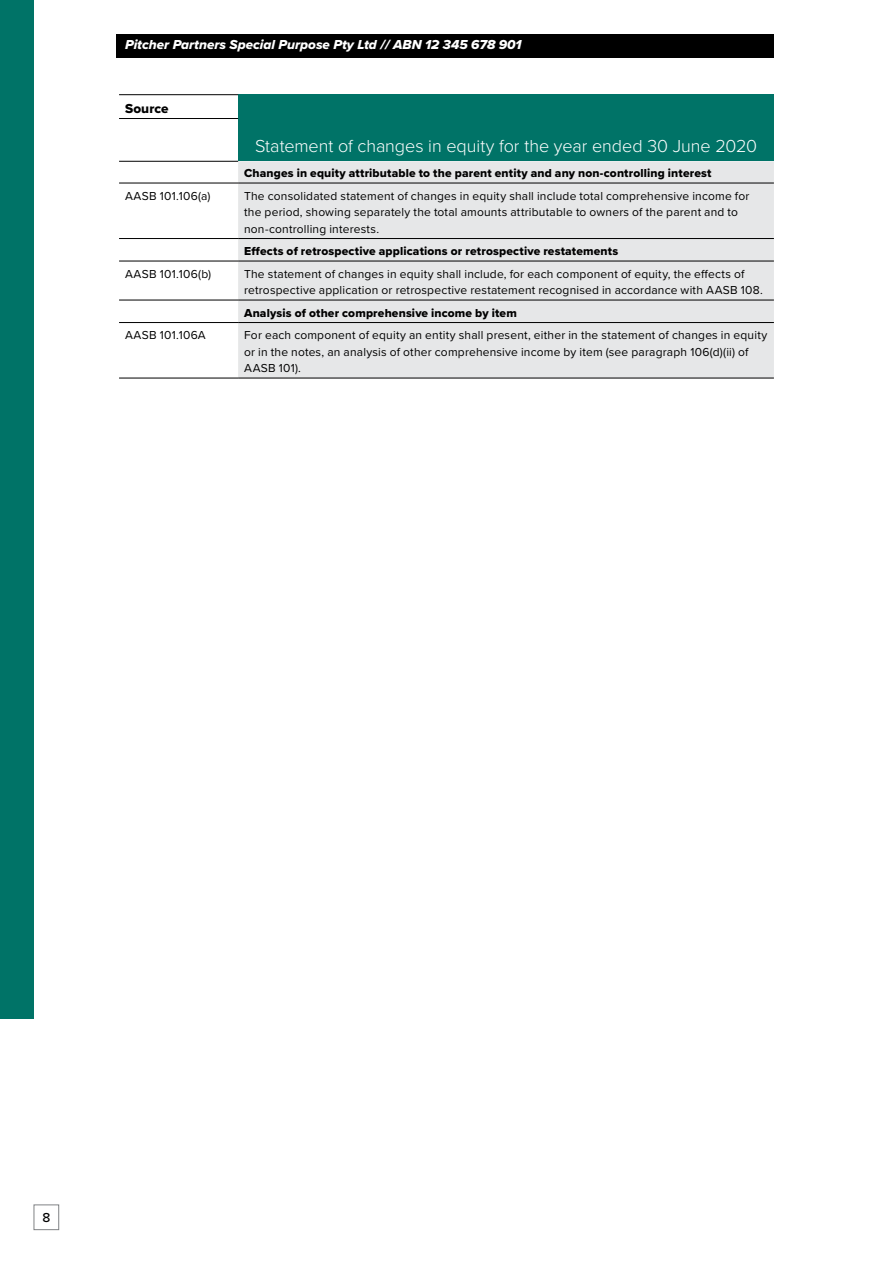
<style>
.page{position:relative;width:893px;height:1263px;background:#fff}
.page>*{position:absolute;margin:0;border:0;box-sizing:border-box;transform-origin:0 0}
.t1{font:300 18px "Proxima Nova";letter-spacing:-.005em;color:#fff}
.t2{font:13.5px "Proxima Nova Extrabld It";color:#fff}
.t3{font:13.5px "Proxima Nova Extrabld";letter-spacing:.01em;color:#000}
.t4{font:500 13.5px "Proxima Nova";color:#000}
.t5{font:12px/16.5px "Proxima Nova";letter-spacing:.015em;color:#000}
.t6{font:12px "Proxima Nova Extrabld";letter-spacing:.015em;color:#000}
</style>
<div class="page">
<div style="left:117px;top:34px;width:657px;height:23px;background:#000"></div>
<svg style="left:119px;top:95px;width:119px;height:283px"></svg>
<div style="left:238px;top:95px;width:536px;height:66px;background:#007367"></div>
<div style="left:238px;top:161px;width:536px;height:217px;background:#e6e7e8"></div>
<hr style="left:119px;top:94px;width:119px;height:1px;background:#000">
<hr style="left:119px;top:118px;width:119px;height:1px;background:#000">
<hr style="left:119px;top:161px;width:119px;height:1px;background:#000">
<hr style="left:119px;top:183px;width:119px;height:1px;background:#000">
<hr style="left:238px;top:183px;width:536px;height:1px;background:#000">
<hr style="left:119px;top:238px;width:119px;height:1px;background:#000">
<hr style="left:238px;top:238px;width:536px;height:1px;background:#000">
<hr style="left:119px;top:261px;width:119px;height:1px;background:#000">
<hr style="left:238px;top:261px;width:536px;height:1px;background:#000">
<hr style="left:119px;top:300px;width:119px;height:1px;background:#000">
<hr style="left:238px;top:300px;width:536px;height:1px;background:#000">
<hr style="left:119px;top:322px;width:119px;height:1px;background:#000">
<hr style="left:238px;top:322px;width:536px;height:1px;background:#000">
<hr style="left:119px;top:378px;width:119px;height:1px;background:#000">
<hr style="left:238px;top:378px;width:536px;height:1px;background:#000">
<div style="left:0;top:0;width:34px;height:1019px;background:#007367"></div>
<div style="left:34px;top:1204px;width:25px;height:26px;border:1px solid #808285"></div>
<p class="t2" style="left:125px;top:34px;width:398px">Pitcher Partners Special Purpose Pty Ltd // ABN 12 345 678 901</p>
<p class="t3" style="left:125px;top:98px;width:45px">Source</p>
<h1 class="t1" style="left:255px;top:132px;width:503px">Statement of changes in equity for the year ended 30 June 2020</h1>
<p class="t6" style="left:244px;top:164px;width:469px">Changes in equity attributable to the parent entity and any non-controlling interest</p>
<p class="t5" style="left:125px;top:187px;width:87px">AASB 101.106(a)</p>
<p class="t5" style="left:244px;top:187px;width:507px">The consolidated statement of changes in equity shall include total comprehensive income for the period, showing separately the total amounts attributable to owners of the parent and to non-controlling interests.</p>
<p class="t6" style="left:244px;top:242px;width:376px">Effects of retrospective applications or retrospective restatements</p>
<p class="t5" style="left:125px;top:265px;width:88px">AASB 101.106(b)</p>
<p class="t5" style="left:244px;top:265px;width:520px">The statement of changes in equity shall include, for each component of equity, the effects of retrospective application or retrospective restatement recognised in accordance with AASB 108.</p>
<p class="t6" style="left:244px;top:304px;width:274px">Analysis of other comprehensive income by item</p>
<p class="t5" style="left:125px;top:326px;width:82px">AASB 101.106A</p>
<p class="t5" style="left:244px;top:326px;width:525px">For each component of equity an entity shall present, either in the statement of changes in equity or in the notes, an analysis of other comprehensive income by item (see paragraph 106(d)(ii) of<br>AASB 101).</p>
<p class="t4" style="left:42px;top:1207px;width:9px">8</p>
</div>
